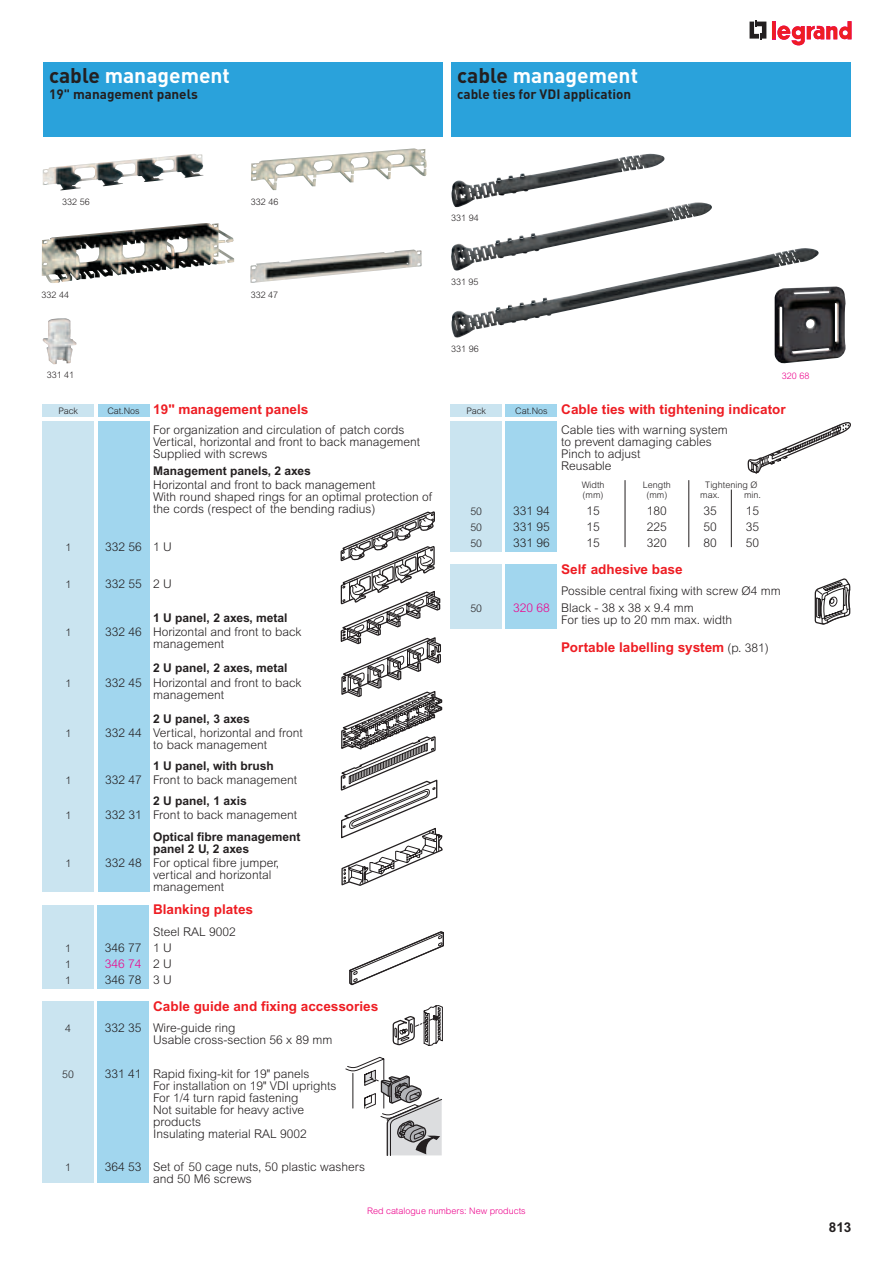
<style>
.page{position:relative;width:894px;height:1263px;background:#fff}
.page>*{position:absolute;margin:0;border:0;box-sizing:border-box;transform-origin:0 0}
.t1{font:700 21px "DIN";color:#fff}
.t2{font:700 13.5px "Arial";color:#ee1d23}
.t3{font:700 13.5px "DIN";color:#231f20}
.t4{font:700 13.5px "Arial";color:#231f20}
.t5{font:300 12px/12px "Arial";color:#231f20}
.t6{font:700 12px/12px "Arial";color:#231f20}
.t7{font:300 12px "Arial";color:#ed028c}
.t8{font:300 10.5px "Arial";color:#231f20}
.t9{font:300 9px "Arial";color:#231f20}
.t10{font:300 9px "Arial";color:#ed028c}
.s1{color:#231f20}
.s2{font-weight:300;font-size:9px;color:#231f20}
.s3{color:#ed028c}
.s4{font-weight:300;font-size:12px;color:#231f20}
</style>
<div class="page">
<svg style="left:750px;top:20px;width:16px;height:20px"></svg>
<svg style="left:772px;top:21px;width:4px;height:18px"></svg>
<svg style="left:777px;top:21px;width:75px;height:24px"></svg>
<div style="left:451px;top:62px;width:399px;height:74px;background:#2aa2db"></div>
<div style="left:506px;top:404px;width:51px;height:13px;background:#a1d6ee"></div>
<div style="left:451px;top:404px;width:51px;height:13px;background:#cae4f0"></div>
<div style="left:451px;top:421px;width:51px;height:130px;background:#cae4f0"></div>
<div style="left:506px;top:421px;width:51px;height:130px;background:#a1d6ee"></div>
<img style="left:451px;top:155px;width:212px;height:50px">
<img style="left:451px;top:205px;width:261px;height:47px">
<img style="left:451px;top:252px;width:367px;height:86px">
<svg style="left:748px;top:422px;width:103px;height:52px"></svg>
<hr style="left:625px;top:480px;width:1px;height:67px;background:#231f20">
<hr style="left:689px;top:480px;width:1px;height:67px;background:#231f20">
<hr style="left:731px;top:490px;width:1px;height:57px;background:#231f20">
<div style="left:451px;top:564px;width:51px;height:64px;background:#cae4f0"></div>
<div style="left:506px;top:564px;width:51px;height:64px;background:#a1d6ee"></div>
<svg style="left:815px;top:578px;width:35px;height:47px"></svg>
<div style="left:43px;top:905px;width:51px;height:84px;background:#cae4f0"></div>
<div style="left:98px;top:905px;width:51px;height:84px;background:#a1d6ee"></div>
<div style="left:43px;top:421px;width:51px;height:470px;background:#cae4f0"></div>
<div style="left:98px;top:421px;width:51px;height:470px;background:#a1d6ee"></div>
<div style="left:43px;top:404px;width:51px;height:13px;background:#cae4f0"></div>
<div style="left:98px;top:404px;width:51px;height:13px;background:#a1d6ee"></div>
<img style="left:75px;top:223px;width:159px;height:57px">
<img style="left:251px;top:148px;width:176px;height:42px">
<svg style="left:349px;top:931px;width:95px;height:54px"></svg>
<img style="left:250px;top:250px;width:172px;height:33px">
<svg style="left:341px;top:511px;width:102px;height:375px"></svg>
<div style="left:43px;top:62px;width:399px;height:74px;background:#2aa2db"></div>
<div style="left:43px;top:1001px;width:51px;height:182px;background:#cae4f0"></div>
<div style="left:98px;top:1001px;width:51px;height:182px;background:#a1d6ee"></div>
<svg style="left:393px;top:1005px;width:50px;height:41px"></svg>
<svg style="left:346px;top:1057px;width:96px;height:99px"></svg>
<img style="left:42px;top:318px;width:35px;height:46px">
<img style="left:775px;top:286px;width:71px;height:78px">
<img style="left:43px;top:154px;width:161px;height:37px">
<h1 class="t1" style="left:49px;top:68px;width:183px"><span class="s1">cable</span> management</h1>
<p class="t3" style="left:49px;top:89px;width:150px">19" management panels</p>
<h1 class="t1" style="left:457px;top:68px;width:183px"><span class="s1">cable</span> management</h1>
<p class="t3" style="left:457px;top:89px;width:176px">cable ties for VDI application</p>
<p class="t9" style="left:62px;top:199px;width:29px">332 56</p>
<p class="t9" style="left:251px;top:199px;width:29px">332 46</p>
<p class="t9" style="left:451px;top:215px;width:29px">331 94</p>
<p class="t9" style="left:42px;top:292px;width:29px">332 44</p>
<p class="t9" style="left:251px;top:292px;width:29px">332 47</p>
<p class="t9" style="left:451px;top:279px;width:29px">331 95</p>
<p class="t9" style="left:451px;top:345px;width:29px">331 96</p>
<p class="t9" style="left:47px;top:372px;width:29px">331 41</p>
<p class="t10" style="left:782px;top:373px;width:29px">320 68</p>
<p class="t9" style="left:58px;top:407px;width:21px">Pack</p>
<p class="t2" style="left:107px;top:404px;width:203px"><span class="s2">Cat.Nos</span> 19" management panels</p>
<p class="t5" style="left:153px;top:425px;width:268px">For organization and circulation of patch cords<br>Vertical, horizontal and front to back management<br>Supplied with screws</p>
<p class="t6" style="left:153px;top:466px;width:159px">Management panels, 2 axes</p>
<p class="t5" style="left:153px;top:480px;width:280px">Horizontal and front to back management<br>With round shaped rings for an optimal protection of the cords (respect of the bending radius)</p>
<p class="t8" style="left:65px;top:543px;width:7px">1</p>
<p class="t5" style="left:105px;top:542px;width:68px">332 56 1 U</p>
<p class="t8" style="left:65px;top:581px;width:7px">1</p>
<p class="t5" style="left:105px;top:579px;width:68px">332 55 2 U</p>
<p class="t6" style="left:153px;top:613px;width:136px">1 U panel, 2 axes, metal</p>
<p class="t8" style="left:65px;top:628px;width:7px">1</p>
<p class="t5" style="left:153px;top:627px;width:150px;text-indent:-48px">332 46 Horizontal and front to back management</p>
<p class="t6" style="left:153px;top:664px;width:136px">2 U panel, 2 axes, metal</p>
<p class="t8" style="left:65px;top:679px;width:7px">1</p>
<p class="t5" style="left:153px;top:678px;width:150px;text-indent:-48px">332 45 Horizontal and front to back management</p>
<p class="t6" style="left:153px;top:714px;width:98px">2 U panel, 3 axes</p>
<p class="t8" style="left:65px;top:730px;width:7px">1</p>
<p class="t5" style="left:153px;top:729px;width:151px;text-indent:-48px">332 44 Vertical, horizontal and front to back management</p>
<p class="t6" style="left:153px;top:761px;width:122px">1 U panel, with brush</p>
<p class="t8" style="left:65px;top:777px;width:7px">1</p>
<p class="t5" style="left:105px;top:775px;width:193px">332 47 Front to back management</p>
<p class="t6" style="left:153px;top:796px;width:95px">2 U panel, 1 axis</p>
<p class="t8" style="left:65px;top:811px;width:7px">1</p>
<p class="t5" style="left:105px;top:810px;width:193px">332 31 Front to back management</p>
<p class="t6" style="left:153px;top:832px;width:149px">Optical fibre management panel 2 U, 2 axes</p>
<p class="t8" style="left:65px;top:860px;width:7px">1</p>
<p class="t5" style="left:153px;top:859px;width:127px;text-indent:-48px">332 48 For optical fibre jumper, vertical and horizontal management</p>
<p class="t2" style="left:153px;top:905px;width:101px">Blanking plates</p>
<p class="t5" style="left:153px;top:927px;width:84px">Steel RAL 9002</p>
<p class="t8" style="left:65px;top:944px;width:7px">1</p>
<p class="t5" style="left:105px;top:943px;width:68px">346 77 1 U</p>
<p class="t8" style="left:65px;top:961px;width:7px">1</p>
<p class="t7" style="left:105px;top:960px;width:68px">346 74 <span class="s1">2 U</span></p>
<p class="t8" style="left:65px;top:977px;width:7px">1</p>
<p class="t5" style="left:105px;top:976px;width:68px">346 78 3 U</p>
<p class="t2" style="left:153px;top:1001px;width:227px">Cable guide and fixing accessories</p>
<p class="t8" style="left:65px;top:1025px;width:7px">4</p>
<p class="t5" style="left:153px;top:1024px;width:181px;text-indent:-48px">332 35 Wire-guide ring<br>Usable cross-section 56 x 89 mm</p>
<p class="t8" style="left:62px;top:1070px;width:13px">50</p>
<p class="t5" style="left:153px;top:1069px;width:185px;text-indent:-48px">331 41 Rapid fixing-kit for 19" panels<br>For installation on 19" VDI uprights<br>For 1/4 turn rapid fastening<br>Not suitable for heavy active products<br>Insulating material RAL 9002</p>
<p class="t8" style="left:65px;top:1163px;width:7px">1</p>
<p class="t5" style="left:153px;top:1162px;width:214px;text-indent:-48px">364 53 Set of 50 cage nuts, 50 plastic washers and 50 M6 screws</p>
<p class="t9" style="left:466px;top:407px;width:21px">Pack</p>
<p class="t2" style="left:515px;top:404px;width:272px"><span class="s2">Cat.Nos</span> Cable ties with tightening indicator</p>
<p class="t5" style="left:561px;top:425px;width:168px">Cable ties with warning system to prevent damaging cables<br>Pinch to adjust<br>Reusable</p>
<p class="t9" style="left:582px;top:481px;width:24px">Width</p>
<p class="t9" style="left:643px;top:481px;width:30px">Length</p>
<p class="t9" style="left:705px;top:481px;width:54px">Tightening Ø</p>
<p class="t9" style="left:583px;top:492px;width:22px">(mm)</p>
<p class="t9" style="left:646px;top:492px;width:22px">(mm)</p>
<p class="t9" style="left:700px;top:492px;width:21px">max.</p>
<p class="t9" style="left:744px;top:492px;width:19px">min.</p>
<p class="t8" style="left:470px;top:507px;width:13px">50</p>
<p class="t5" style="left:513px;top:506px;width:38px">331 94</p>
<p class="t5" style="left:586px;top:506px;width:15px">15</p>
<p class="t5" style="left:647px;top:506px;width:22px">180</p>
<p class="t5" style="left:703px;top:506px;width:15px">35</p>
<p class="t5" style="left:746px;top:506px;width:15px">15</p>
<p class="t8" style="left:470px;top:523px;width:13px">50</p>
<p class="t5" style="left:513px;top:522px;width:38px">331 95</p>
<p class="t5" style="left:586px;top:522px;width:15px">15</p>
<p class="t5" style="left:647px;top:522px;width:22px">225</p>
<p class="t5" style="left:703px;top:522px;width:15px">50</p>
<p class="t5" style="left:746px;top:522px;width:15px">35</p>
<p class="t8" style="left:470px;top:540px;width:13px">50</p>
<p class="t5" style="left:513px;top:538px;width:38px">331 96</p>
<p class="t5" style="left:586px;top:538px;width:15px">15</p>
<p class="t5" style="left:647px;top:538px;width:22px">320</p>
<p class="t5" style="left:703px;top:538px;width:15px">80</p>
<p class="t5" style="left:746px;top:538px;width:15px">50</p>
<p class="t2" style="left:561px;top:564px;width:123px">Self adhesive base</p>
<p class="t5" style="left:561px;top:586px;width:221px">Possible central fixing with screw Ø4 mm</p>
<p class="t8" style="left:470px;top:605px;width:13px">50</p>
<p class="t5" style="left:561px;top:604px;width:172px;text-indent:-48px"><span class="s3">320 68</span> Black - 38 x 38 x 9.4 mm<br>For ties up to 20 mm max. width</p>
<p class="t2" style="left:561px;top:642px;width:209px">Portable labelling system <span class="s4">(p. 381)</span></p>
<p class="t10" style="left:367px;top:1207px;width:160px">Red catalogue numbers: New products</p>
<p class="t4" style="left:829px;top:1223px;width:24px">813</p>
</div>
